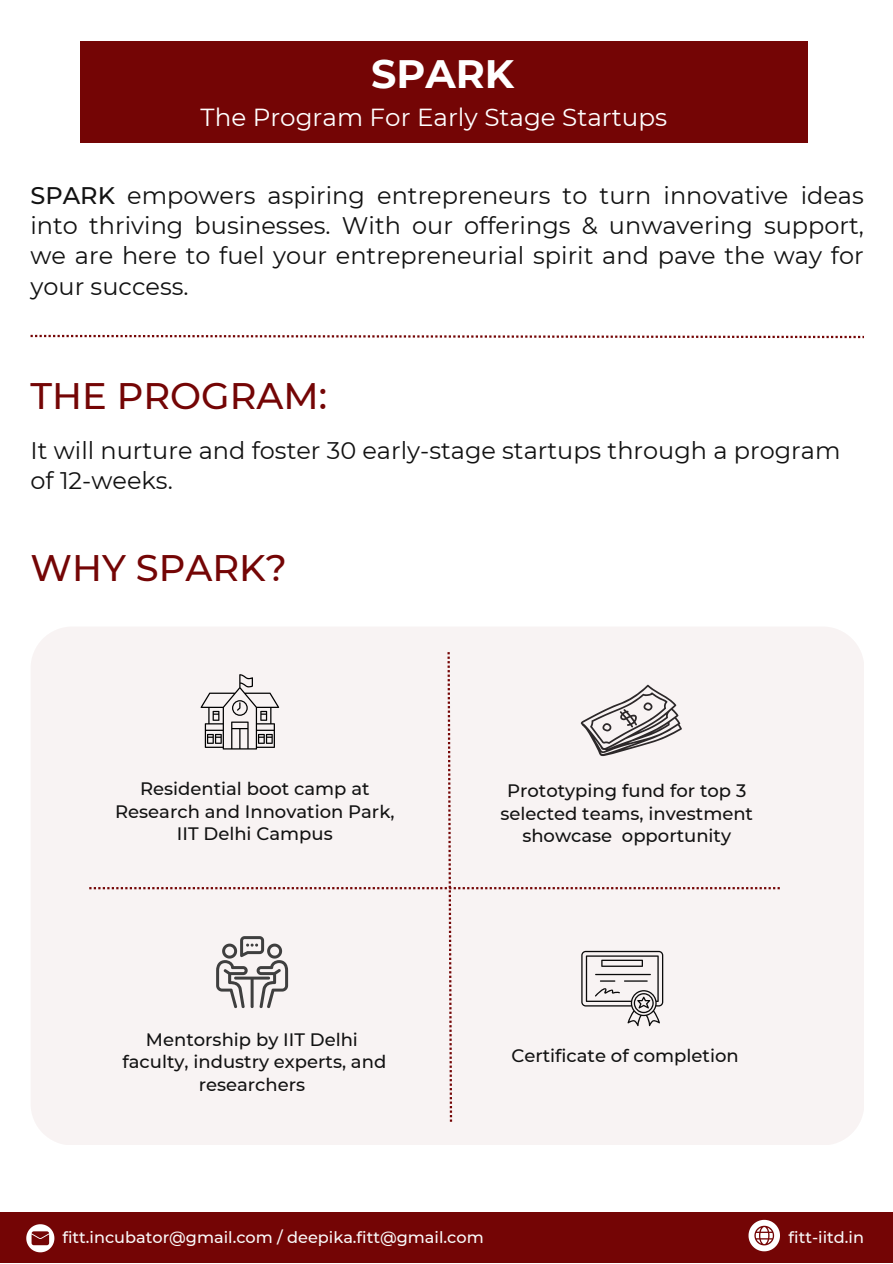
<style>
.page{position:relative;width:893px;height:1264px;background:#fff}
.page>*{position:absolute;margin:0;border:0;box-sizing:border-box;transform-origin:0 0}
.t1{font:700 39.6px "Montserrat";color:#fff}
.t2{font:500 36.9px "Montserrat";color:#740505}
.t3{font:24.6px "Montserrat";color:#fff}
.t4{font:24px/30.3px "Montserrat";color:#121212;text-align:justify}
.t5{font:500 18px/22.5px "Montserrat";color:#121212;text-align:center}
.t6{font:500 16.05px "Montserrat";color:#f9f9f9}
.t7{font:16.05px "Montserrat";color:#f9f9f9}
.s1{font-weight:500}
.s2{font-weight:400}
</style>
<div class="page">
<svg style="left:31px;top:335px;width:832px;height:3px"></svg>
<div style="left:31px;top:627px;width:833px;height:518px;background:#f8f3f3"></div>
<div style="left:81px;top:41px;width:726px;height:101px;background:#740505"></div>
<div style="left:89px;top:652px;width:690px;height:469px;background:#f8f3f3"></div>
<div style="left:0;top:1212px;width:892px;height:50px;background:#740505"></div>
<svg style="left:26px;top:1224px;width:28px;height:28px"></svg>
<svg style="left:748px;top:1219px;width:32px;height:33px"></svg>
<p class="t1" style="left:371px;top:50px;width:144px">SPARK</p>
<p class="t3" style="left:200px;top:102px;width:468px">The Program For Early Stage Startups</p>
<p class="t4" style="left:31px;top:180px;width:834px"><span class="s1">SPARK</span> empowers aspiring entrepreneurs to turn innovative ideas into thriving businesses. With our offerings &amp; unwavering support, we are here to fuel your entrepreneurial spirit and pave the way for your success.</p>
<p class="t2" style="left:31px;top:373px;width:298px">THE PROGRAM:</p>
<p class="t4" style="left:31px;top:435px;width:811px">It will nurture and foster 30 early-stage startups through a program of 12-weeks.</p>
<p class="t2" style="left:31px;top:545px;width:258px">WHY SPARK?</p>
<p class="t5" style="left:115px;top:777px;width:281px">Residential boot camp at<br>Research and Innovation Park,<br>IIT Delhi Campus</p>
<p class="t5" style="left:146px;top:1028px;width:213px">Mentorship by IIT Delhi</p>
<p class="t5" style="left:122px;top:1050px;width:265px">faculty, industry experts, and researchers</p>
<p class="t5" style="left:500px;top:779px;width:254px">Prototyping fund for top 3 selected teams, investment showcase opportunity</p>
<p class="t5" style="left:511px;top:1043px;width:229px">Certificate of completion</p>
<p class="t6" style="left:62px;top:1227px;width:423px">fitt.incubator@gmail.com / deepika.fitt@gmail.com</p>
<p class="t7" style="left:752px;top:1226px;width:96px">fitt-ii<span class="s1">fi</span>d.com</p>
<p class="t6" style="left:790px;top:1226px;width:75px"><span class="s2">t</span>tt-iitd.in</p>
</div>
